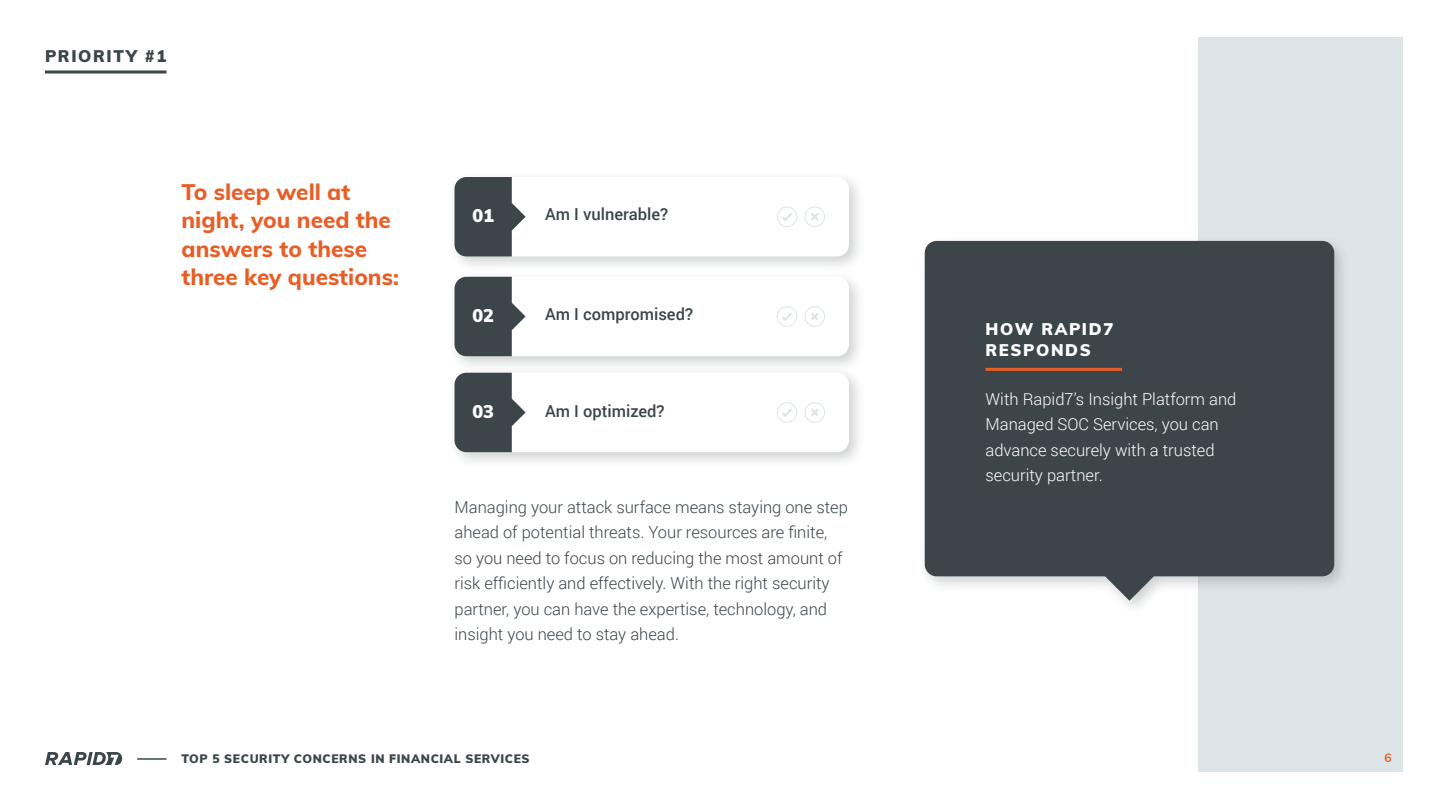
<style>
.page{position:relative;width:1440px;height:810px;background:#fff}
.page>*{position:absolute;margin:0;border:0;box-sizing:border-box;transform-origin:0 0}
.t1{font:800 22.5px/28.5px "Muli";color:#e85e26}
.t2{font:900 18px "Muli";color:#fff}
.t3{font:300 16.5px/25.5px "Roboto";color:#3b454a}
.t4{font:300 16.5px/25.5px "Roboto";color:#fff}
.t5{font:500 16.5px "Roboto";color:#3b454a}
.t6{font:900 16.5px/21px "Muli";letter-spacing:.1em;color:#fff}
.t7{font:900 16.5px "Muli";letter-spacing:.1em;color:#3b454a}
.t8{font:900 12px "Muli";letter-spacing:.05em;color:#3b464a}
.t9{font:700 12px "Muli";color:#e85e26}
</style>
<div class="page">
<svg style="left:45px;top:752px;width:77px;height:13px"></svg>
<hr style="left:137px;top:758px;width:30px;height:2px;background:#3b464a">
<div style="left:1198px;top:38px;width:204px;height:734px;background:#dee5e8"></div>
<svg style="left:45px;top:70px;width:121px;height:4px"></svg>
<div style="left:448px;top:170px;width:417px;height:103px;background:#3b454a;opacity:.25"></div>
<div style="left:454px;top:177px;width:395px;height:79px;background:#fff;border-radius:12px"></div>
<svg style="left:454px;top:177px;width:72px;height:79px"></svg>
<div style="left:777px;top:207px;width:20px;height:20px;border:1px solid #dee5e8;border-radius:50%"></div>
<svg style="left:779px;top:210px;width:16px;height:13px"></svg>
<div style="left:805px;top:207px;width:20px;height:20px;border:1px solid #dee5e8;border-radius:50%"></div>
<svg style="left:808px;top:210px;width:13px;height:13px"></svg>
<div style="left:448px;top:270px;width:417px;height:103px;background:#3b454a;opacity:.25"></div>
<div style="left:454px;top:277px;width:395px;height:79px;background:#fff;border-radius:12px"></div>
<svg style="left:454px;top:277px;width:72px;height:79px"></svg>
<div style="left:777px;top:306px;width:20px;height:21px;border:1px solid #dee5e8;border-radius:50%"></div>
<svg style="left:779px;top:310px;width:16px;height:13px"></svg>
<div style="left:805px;top:306px;width:20px;height:21px;border:1px solid #dee5e8;border-radius:50%"></div>
<svg style="left:808px;top:310px;width:11px;height:13px"></svg>
<div style="left:448px;top:366px;width:417px;height:103px;background:#3b454a;opacity:.25"></div>
<div style="left:454px;top:373px;width:395px;height:79px;background:#fff;border-radius:12px"></div>
<svg style="left:454px;top:373px;width:72px;height:79px"></svg>
<div style="left:777px;top:402px;width:20px;height:21px;border:1px solid #dee5e8;border-radius:50%"></div>
<svg style="left:779px;top:406px;width:16px;height:13px"></svg>
<div style="left:805px;top:402px;width:20px;height:21px;border:1px solid #dee5e8;border-radius:50%"></div>
<svg style="left:808px;top:406px;width:11px;height:13px"></svg>
<div style="left:918px;top:234px;width:433px;height:382px;background:#3b454a;opacity:.25"></div>
<div style="left:925px;top:241px;width:409px;height:360px;background:#3b454a"></div>
<hr style="left:986px;top:368px;width:136px;height:3px;background:#e85e26">
<p class="t7" style="left:45px;top:43px;width:123px">PRIORITY #1</p>
<h1 class="t1" style="left:182px;top:176px;width:219px">To sleep well at night, you need the answers to these three key questions:</h1>
<p class="t2" style="left:472px;top:202px;width:23px">01</p>
<p class="t5" style="left:545px;top:203px;width:125px">Am I vulnerable?</p>
<p class="t2" style="left:472px;top:302px;width:23px">02</p>
<p class="t5" style="left:545px;top:303px;width:150px">Am I compromised?</p>
<p class="t2" style="left:472px;top:398px;width:23px">03</p>
<p class="t5" style="left:545px;top:399px;width:121px">Am I optimized?</p>
<p class="t3" style="left:454px;top:493px;width:395px">Managing your attack surface means staying one step ahead of potential threats. Your resources are finite, so you need to focus on reducing the most amount of risk efficiently and effectively. With the right security partner, you can have the expertise, technology, and insight you need to stay ahead.</p>
<p class="t8" style="left:182px;top:750px;width:350px">TOP 5 SECURITY CONCERNS IN FINANCIAL SERVICES</p>
<p class="t6" style="left:986px;top:318px;width:129px">HOW RAPID7<br>RESPONDS</p>
<p class="t4" style="left:986px;top:386px;width:252px">With Rapid7’s Insight Platform and<br>Managed SOC Services, you can advance securely with a trusted security partner.</p>
<p class="t9" style="left:1385px;top:749px;width:9px">6</p>
</div>
